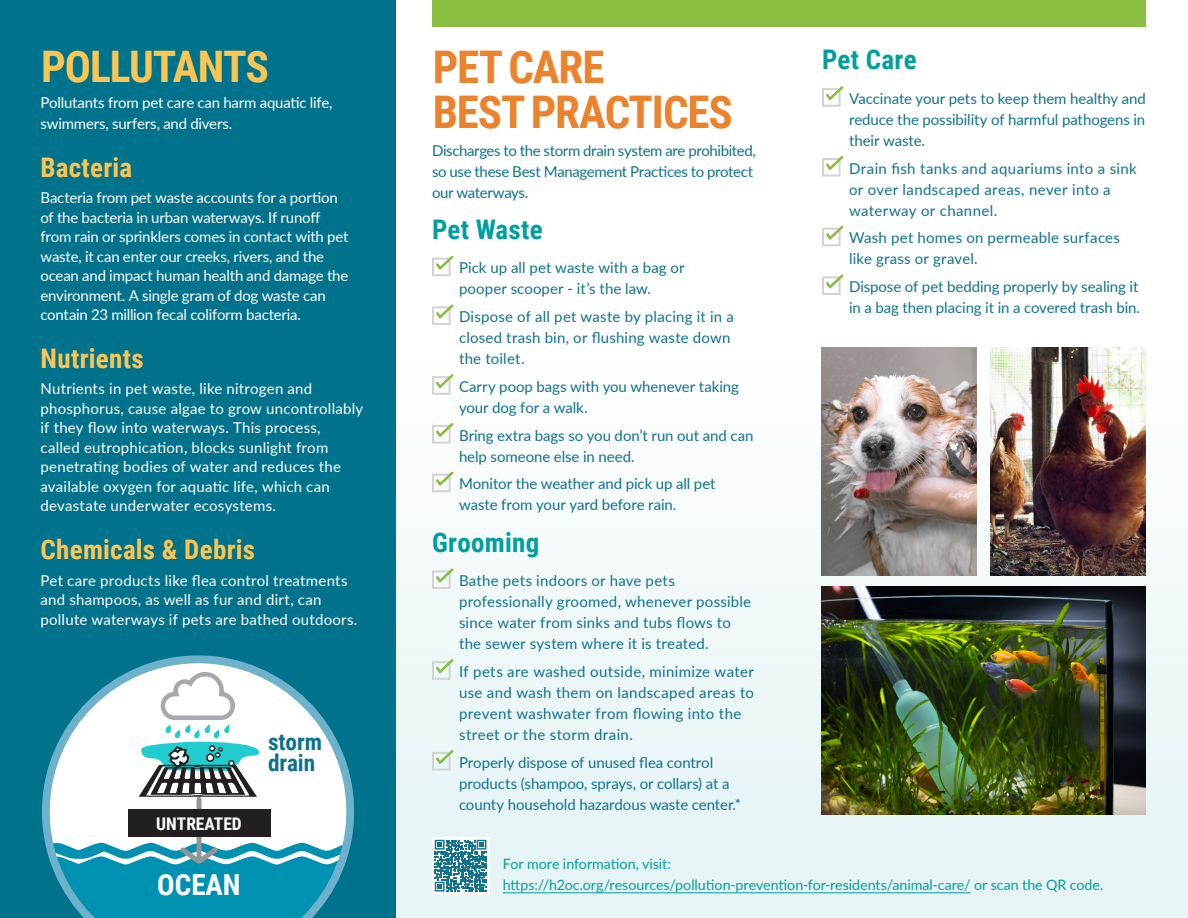
<style>
.page{position:relative;width:1188px;height:918px;background:#fff}
.page>*{position:absolute;margin:0;border:0;box-sizing:border-box;transform-origin:0 0}
.Subhead_Better_01{font:700 45px/45px "Roboto Condensed";letter-spacing:-.025em;color:#ea832b}
.Subhead_Better_01-2{font:700 43.5px "Roboto Condensed";letter-spacing:-.025em;color:#fac552}
.t1{font:700 29.1px "Roboto Condensed";color:#fff}
.Lato_10_14_copy{font:700 27px "Roboto Condensed";letter-spacing:.01em;color:#fac552}
.Lato_10_14_copy-2{font:700 27px "Roboto Condensed";letter-spacing:.01em;color:#009f9d}
.t2{font:700 23.25px/21.6px "Roboto Condensed";color:#0e728d}
.t3{font:700 17.4px "Roboto Condensed";color:#fff}
.new_checklist{font:15px/21px "Lato";letter-spacing:.01em;color:#0f728d}
.Lato_10_14_copy-3{font:15px/19.5px "Lato";letter-spacing:.005em;color:#fff}
.Lato_10_14_copy-4{font:15px/19.5px "Lato";letter-spacing:-.015em;color:#fff}
.Lato_10_14_copy-5{font:15px/21px "Lato";letter-spacing:-.025em;color:#0f728d}
.Lato_10_14_copy-6{font:14.25px/21px "Lato";color:#009f9d}
</style>
<div class="page">
<div style="left:0;top:0;width:396px;height:918px;background:#00728c"></div>
<div style="left:396px;top:111px;width:792px;height:807px;background:linear-gradient(to bottom,#fff,#e5f3f4)"></div>
<svg style="left:431px;top:254px;width:24px;height:23px"></svg>
<svg style="left:431px;top:303px;width:24px;height:23px"></svg>
<svg style="left:431px;top:373px;width:24px;height:22px"></svg>
<svg style="left:431px;top:421px;width:24px;height:23px"></svg>
<svg style="left:431px;top:470px;width:24px;height:23px"></svg>
<svg style="left:431px;top:567px;width:24px;height:23px"></svg>
<svg style="left:431px;top:658px;width:24px;height:22px"></svg>
<svg style="left:431px;top:748px;width:24px;height:23px"></svg>
<div style="left:432px;top:0;width:714px;height:27px;background:#89bf40"></div>
<img style="left:821px;top:586px;width:324px;height:229px">
<img style="left:821px;top:347px;width:156px;height:228px">
<img style="left:990px;top:347px;width:155px;height:228px">
<svg style="left:432px;top:837px;width:57px;height:57px"></svg>
<svg style="left:435px;top:840px;width:51px;height:52px"></svg>
<hr style="left:503px;top:893px;width:468px;height:1px;background:#009f9d">
<svg style="left:822px;top:86px;width:22px;height:21px"></svg>
<svg style="left:821px;top:154px;width:24px;height:23px"></svg>
<svg style="left:821px;top:224px;width:24px;height:23px"></svg>
<svg style="left:821px;top:273px;width:24px;height:23px"></svg>
<svg style="left:42px;top:655px;width:312px;height:263px"></svg>
<p class="Subhead_Better_01-2" style="left:41px;top:36px;width:229px">POLLUTANTS</p>
<p class="Lato_10_14_copy-4" style="left:41px;top:91px;width:294px;line-height:21px">Pollutants from pet care can harm aquatic life, swimmers, surfers, and divers.</p>
<p class="Lato_10_14_copy" style="left:41px;top:148px;width:93px">Bacteria</p>
<p class="Lato_10_14_copy-4" style="left:41px;top:187px;width:309px">Bacteria from pet waste accounts for a portion of the bacteria in urban waterways. If runoff from rain or sprinklers comes in contact with pet waste, it can enter our creeks, rivers, and the ocean and impact human health and damage the environment. A single gram of dog waste can contain 23 million fecal coliform bacteria.</p>
<p class="Lato_10_14_copy" style="left:41px;top:340px;width:105px">Nutrients</p>
<p class="Lato_10_14_copy-3" style="left:41px;top:379px;width:324px">Nutrients in pet waste, like nitrogen and phosphorus, cause algae to grow uncontrollably if they flow into waterways. This process, called eutrophication, blocks sunlight from penetrating bodies of water and reduces the available oxygen for aquatic life, which can devastate underwater ecosystems.</p>
<p class="Lato_10_14_copy" style="left:41px;top:531px;width:216px">Chemicals &amp; Debris</p>
<p class="Lato_10_14_copy-3" style="left:41px;top:570px;width:318px">Pet care products like flea control treatments and shampoos, as well as fur and dirt, can pollute waterways if pets are bathed outdoors.</p>
<p class="t3" style="left:156px;top:811px;width:87px">UNTREATED</p>
<p class="t1" style="left:157px;top:865px;width:85px">OCEAN</p>
<p class="t2" style="left:268px;top:730px;width:56px">storm drain</p>
<p class="Subhead_Better_01" style="left:433px;top:43px;width:302px">PET CARE<br>BEST PRACTICES</p>
<p class="Lato_10_14_copy-5" style="left:432px;top:139px;width:325px">Discharges to the storm drain system are prohibited, so use these Best Management Practices to protect our waterways.</p>
<p class="Lato_10_14_copy-2" style="left:432px;top:210px;width:112px">Pet Waste</p>
<p class="new_checklist" style="left:459px;top:257px;width:227px">Pick up all pet waste with a bag or pooper scooper - it’s the law.</p>
<p class="new_checklist" style="left:459px;top:305px;width:276px">Dispose of all pet waste by placing it in a closed trash bin, or flushing waste down the toilet.</p>
<p class="new_checklist" style="left:459px;top:375px;width:281px">Carry poop bags with you whenever taking your dog for a walk.</p>
<p class="new_checklist" style="left:459px;top:424px;width:296px">Bring extra bags so you don’t run out and can help someone else in need.</p>
<p class="new_checklist" style="left:459px;top:473px;width:258px">Monitor the weather and pick up all pet waste from your yard before rain.</p>
<p class="Lato_10_14_copy-2" style="left:432px;top:523px;width:109px">Grooming</p>
<p class="new_checklist" style="left:459px;top:569px;width:294px">Bathe pets indoors or have pets professionally groomed, whenever possible since water from sinks and tubs flows to the sewer system where it is treated.</p>
<p class="new_checklist" style="left:459px;top:660px;width:297px">If pets are washed outside, minimize water use and wash them on landscaped areas to prevent washwater from flowing into the street or the storm drain.</p>
<p class="new_checklist" style="left:459px;top:751px;width:284px">Properly dispose of unused flea control products (shampoo, sprays, or collars) at a county household hazardous waste center.*</p>
<p class="Lato_10_14_copy-2" style="left:822px;top:41px;width:96px">Pet Care</p>
<p class="new_checklist" style="left:849px;top:87px;width:298px;text-align:justify">Vaccinate your pets to keep them healthy and reduce the possibility of harmful pathogens in their waste.</p>
<p class="new_checklist" style="left:849px;top:157px;width:289px">Drain fish tanks and aquariums into a sink or over landscaped areas, never into a waterway or channel.</p>
<p class="new_checklist" style="left:849px;top:227px;width:272px">Wash pet homes on permeable surfaces like grass or gravel.</p>
<p class="new_checklist" style="left:849px;top:275px;width:293px">Dispose of pet bedding properly by sealing it in a bag then placing it in a covered trash bin.</p>
<p class="Lato_10_14_copy-6" style="left:503px;top:852px;width:602px">For more information, visit: https://h2oc.org/resources/pollution-prevention-for-residents/animal-care/ or scan the QR code.</p>
</div>
